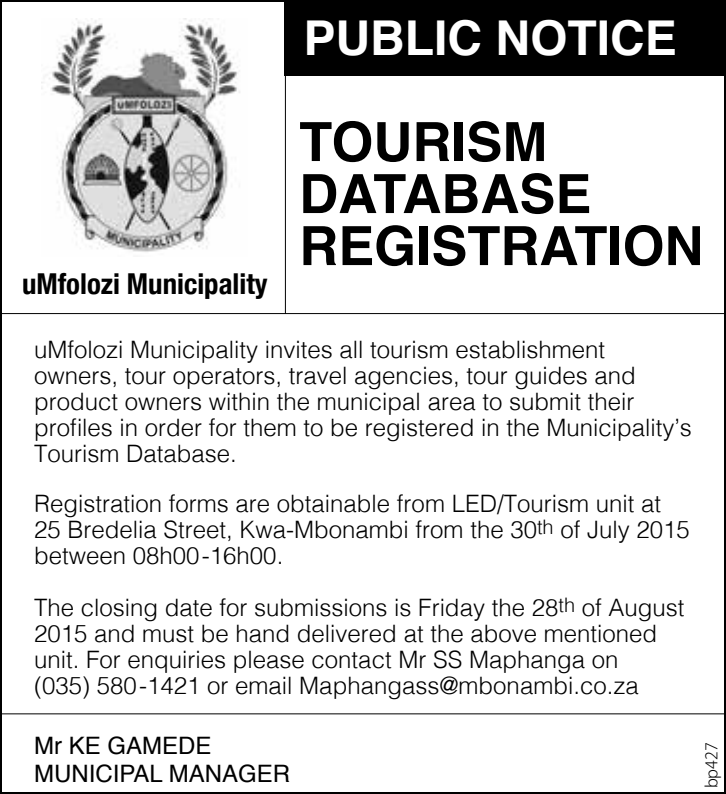
<style>
.page{position:relative;width:726px;height:794px;background:#fff}
.page>*{position:absolute;margin:0;border:0;box-sizing:border-box;transform-origin:0 0}
.t1{font:700 54px/52px "Helvetica";color:#000}
.t2{font:700 48px "Helvetica";color:#fff}
.t3{font:700 condensed 28.8px "Helvetica Neue";color:#000}
.t4{font:300 24px/26px "Helvetica";color:#000}
.t5{font:24px/28px "Helvetica";color:#000}
.t6{font:300 16px "Koz Go Pro";color:#000}
</style>
<div class="page">
<hr style="left:0;top:713px;width:726px;height:1px;background:#000">
<hr style="left:0;top:313px;width:726px;height:1px;background:#000">
<hr style="left:285px;top:0;width:1px;height:314px;background:#000">
<div style="left:285px;top:0;width:441px;height:76px;background:#000"></div>
<img style="left:42px;top:18px;width:198px;height:234px">
<h2 class="t2" style="left:303px;top:-1px;width:375px">PUBLIC NOTICE</h2>
<p class="t3" style="left:22px;top:260px;width:247px">uMfolozi Municipality</p>
<h1 class="t1" style="left:299px;top:117px;width:406px">TOURISM<br>DATABASE<br>REGISTRATION</h1>
<p class="t4" style="left:34px;top:334px;width:659px">uMfolozi Municipality invites all tourism establishment owners, tour operators, travel agencies, tour guides and product owners within the municipal area to submit their profiles in order for them to be registered in the Municipality’s Tourism Database.</p>
<p class="t4" style="left:34px;top:488px;width:657px">Registration forms are obtainable from LED/Tourism unit at<br>25 Bredelia Street, Kwa-Mbonambi from the 30<sup>th</sup> of July 2015 between 08h00-16h00.</p>
<p class="t4" style="left:34px;top:592px;width:652px">The closing date for submissions is Friday the 28<sup>th</sup> of August 2015 and must be hand delivered at the above mentioned unit. For enquiries please contact Mr SS Maphanga on<br>(035) 580-1421 or email Maphangass@mbonambi.co.za</p>
<p class="t5" style="left:34px;top:732px;width:258px">Mr KE GAMEDE<br>MUNICIPAL MANAGER</p>
<p class="t6" style="left:701px;top:788px;width:47px;rotate:-90deg">bp427</p>
</div>
